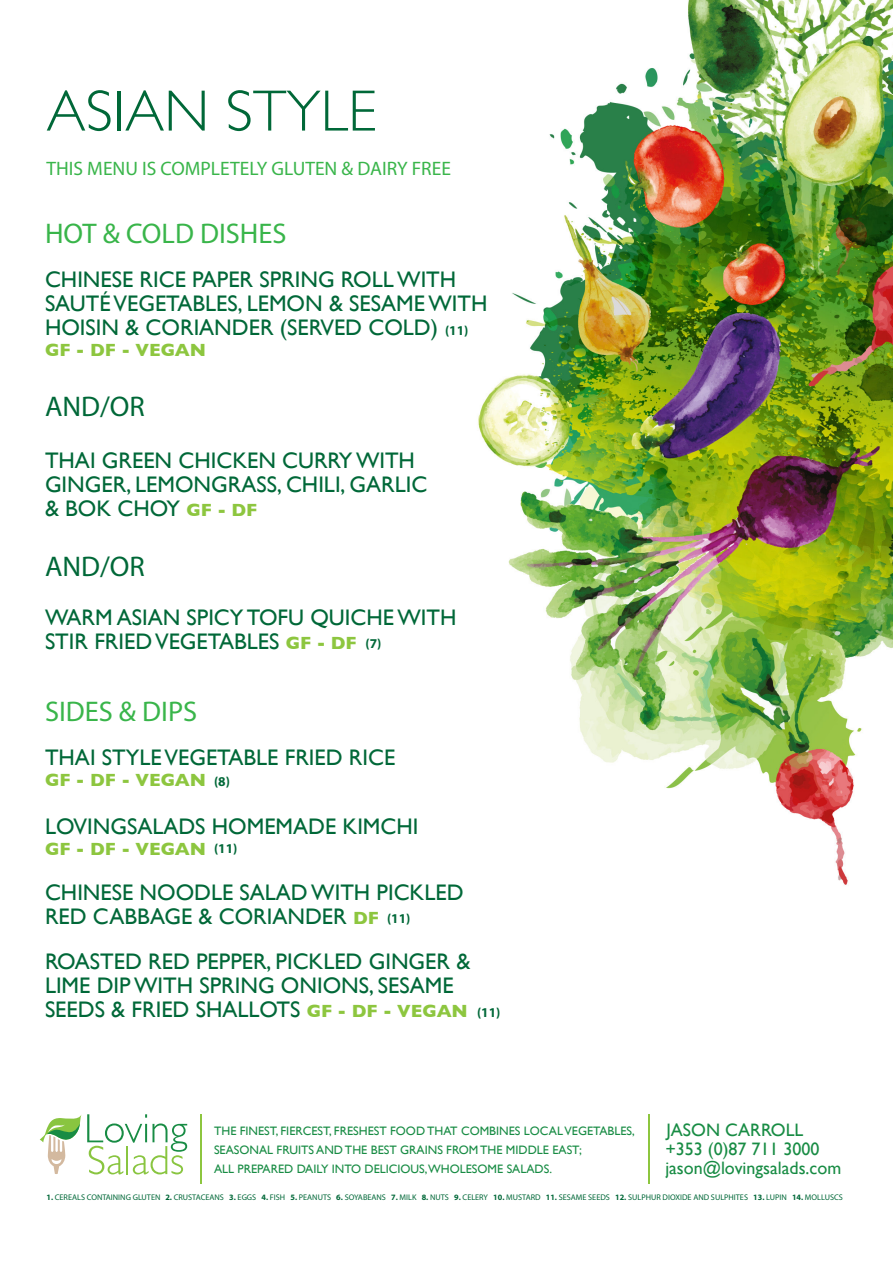
<style>
.page{position:relative;width:893px;height:1263px;background:#fff}
.page>*{position:absolute;margin:0;border:0;box-sizing:border-box;transform-origin:0 0}
.t1{font:300 58.5px "Gill Sans";color:#006838}
.t2{font:600 28.5px "Gill Sans";color:#39b54a}
.t3{font:600 28.5px "Gill Sans";color:#006838}
.t4{font:22.5px/24px "Gill Sans";color:#006838}
.t5{font:600 19.5px "Gill Sans";color:#39b54a}
.t6{font:18px/38.5px "Gill Sans";color:#188c44}
.t7{font:700 18px "Gill Sans";color:#8dc63f}
.t8{font:700 13.5px "Myriad Pro";color:#006838}
.t9{font:12.15px/18.9px "Gill Sans";color:#188c44}
.t10{font:8.25px "Myriad Pro";color:#006838}
.s1{font-weight:700;font-size:18px;color:#8dc63f}
.s2{font-weight:700}
</style>
<div class="page">
<img style="left:39px;top:0;width:854px;height:1184px">
<svg style="left:40px;top:1114px;width:41px;height:60px"></svg>
<svg style="left:87px;top:1114px;width:100px;height:60px"></svg>
<hr style="left:648px;top:1114px;width:2px;height:70px;background:#8dc63f">
<hr style="left:201px;top:1114px;width:1px;height:70px;background:#8dc63f">
<h1 class="t1" style="left:47px;top:65px;width:332px">ASIAN STYLE</h1>
<p class="t5" style="left:47px;top:156px;width:406px">THIS MENU IS COMPLETELY GLUTEN &amp; DAIRY FREE</p>
<p class="t2" style="left:45px;top:216px;width:243px">HOT &amp; COLD DISHES</p>
<p class="t4" style="left:45px;top:268px;width:444px">CHINESE RICE PAPER SPRING ROLL WITH<br>SAUTÉ VEGETABLES, LEMON &amp; SESAME WITH<br>HOISIN &amp; CORIANDER (SERVED COLD)</p>
<p class="t7" style="left:45px;top:340px;width:163px">GF - DF - VEGAN</p>
<p class="t8" style="left:445px;top:321px;width:25px">(11)</p>
<p class="t3" style="left:45px;top:388px;width:101px">AND/OR</p>
<p class="t4" style="left:45px;top:448px;width:384px">THAI GREEN CHICKEN CURRY WITH<br>GINGER, LEMONGRASS, CHILI, GARLIC &amp; BOK CHOY <span class="s1">GF - DF</span></p>
<p class="t3" style="left:45px;top:549px;width:101px">AND/OR</p>
<p class="t4" style="left:45px;top:605px;width:413px">WARM ASIAN SPICY TOFU QUICHE WITH<br>STIR FRIED VEGETABLES <span class="s1">GF - DF</span></p>
<p class="t8" style="left:365px;top:635px;width:17px">(7)</p>
<p class="t2" style="left:45px;top:694px;width:154px">SIDES &amp; DIPS</p>
<p class="t4" style="left:45px;top:745px;width:352px">THAI STYLE VEGETABLE FRIED RICE</p>
<p class="t7" style="left:45px;top:770px;width:163px">GF - DF - VEGAN</p>
<p class="t4" style="left:45px;top:814px;width:375px">LOVINGSALADS HOMEMADE KIMCHI</p>
<p class="t7" style="left:45px;top:839px;width:163px">GF - DF - VEGAN</p>
<p class="t4" style="left:45px;top:880px;width:420px">CHINESE NOODLE SALAD WITH PICKLED<br>RED CABBAGE &amp; CORIANDER <span class="s1">DF</span></p>
<p class="t4" style="left:45px;top:949px;width:427px">ROASTED RED PEPPER, PICKLED GINGER &amp;<br>LIME DIP WITH SPRING ONIONS, SESAME<br>SEEDS &amp; FRIED SHALLOTS <span class="s1">GF - DF - VEGAN</span></p>
<p class="t8" style="left:214px;top:773px;width:17px">(8)</p>
<p class="t8" style="left:214px;top:840px;width:25px">(11)</p>
<p class="t8" style="left:387px;top:909px;width:25px">(11)</p>
<p class="t8" style="left:477px;top:1003px;width:25px">(11)</p>
<p class="t9" style="left:214px;top:1121px;width:422px">THE FINEST, FIERCEST, FRESHEST FOOD THAT COMBINES LOCAL VEGETABLES,<br>SEASONAL FRUITS AND THE BEST GRAINS FROM THE MIDDLE EAST;<br>ALL PREPARED DAILY INTO DELICIOUS,WHOLESOME SALADS.</p>
<p class="t6" style="left:665px;top:1110px;width:177px">JASON CARROLL jason@lovingsalads.com</p>
<p class="t6" style="left:665px;top:1130px;width:156px">+353 (0)87 711 3000</p>
<p class="t10" style="left:46px;top:1192px;width:798px"><span class="s2">1.</span> CEREALS CONTAINING GLUTEN <span class="s2">2.</span> CRUSTACEANS <span class="s2">3.</span> EGGS <span class="s2">4.</span> FISH <span class="s2">5.</span> PEANUTS <span class="s2">6.</span> SOYABEANS <span class="s2">7.</span> MILK <span class="s2">8.</span> NUTS <span class="s2">9.</span> CELERY <span class="s2">10.</span> MUSTARD <span class="s2">11.</span> SESAME SEEDS <span class="s2">12.</span> SULPHUR DIOXIDE AND SULPHITES <span class="s2">13.</span> LUPIN <span class="s2">14.</span> MOLLUSCS</p>
</div>
